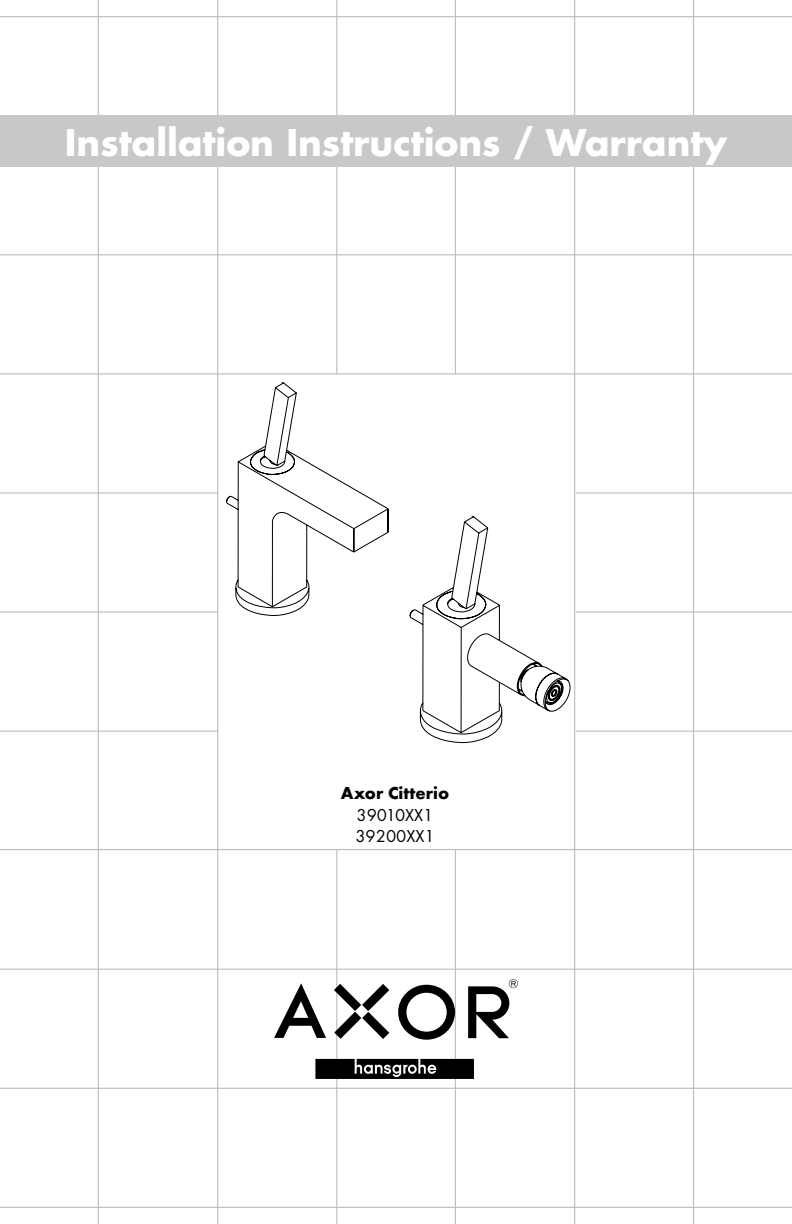
<style>
.page{position:relative;width:792px;height:1224px;background:#fff}
.page>*{position:absolute;margin:0;border:0;box-sizing:border-box;transform-origin:0 0}
.t1{font:700 36px "Futura LT";color:#fff}
.t2{font:18px/21.6px "Futura TOT Boo";color:#000}
.t3{font:700 18px "Futura TOT";color:#000}
</style>
<div class="page">
<hr style="left:98px;top:0;width:1px;height:1224px;background:#bcbdbf">
<hr style="left:336px;top:0;width:1px;height:1224px;background:#bcbdbf">
<hr style="left:455px;top:0;width:1px;height:1224px;background:#bcbdbf">
<hr style="left:693px;top:0;width:1px;height:1224px;background:#bcbdbf">
<hr style="left:0;top:731px;width:792px;height:1px;background:#bcbdbf">
<hr style="left:0;top:611px;width:792px;height:2px;background:#bcbdbf">
<hr style="left:0;top:492px;width:792px;height:2px;background:#bcbdbf">
<hr style="left:0;top:254px;width:792px;height:1px;background:#bcbdbf">
<hr style="left:0;top:1088px;width:792px;height:1px;background:#bcbdbf">
<hr style="left:0;top:969px;width:792px;height:1px;background:#bcbdbf">
<hr style="left:0;top:1207px;width:792px;height:1px;background:#bcbdbf">
<hr style="left:0;top:16px;width:792px;height:1px;background:#bcbdbf">
<div style="left:218px;top:374px;width:357px;height:476px;background:#fff"></div>
<hr style="left:217px;top:0;width:1px;height:1224px;background:#bcbdbf">
<hr style="left:574px;top:0;width:1px;height:1224px;background:#bcbdbf">
<hr style="left:0;top:849px;width:792px;height:1px;background:#bcbdbf">
<hr style="left:0;top:373px;width:792px;height:1px;background:#bcbdbf">
<div style="left:0;top:115px;width:792px;height:51px;background:#c6c8ca"></div>
<svg style="left:226px;top:382px;width:162px;height:234px"></svg>
<svg style="left:410px;top:516px;width:161px;height:227px"></svg>
<svg style="left:468px;top:979px;width:50px;height:59px"></svg>
<svg style="left:334px;top:984px;width:55px;height:55px"></svg>
<svg style="left:274px;top:983px;width:52px;height:55px"></svg>
<svg style="left:398px;top:985px;width:57px;height:55px"></svg>
<svg style="left:315px;top:1059px;width:159px;height:20px;background:#222"></svg>
<p class="t1" style="left:65px;top:118px;width:664px">Installation Instructions / Warranty</p>
<p class="t3" style="left:341px;top:782px;width:110px">Axor Citterio</p>
<p class="t2" style="left:355px;top:804px;width:81px">39010XX1<br>39200XX1</p>
</div>
